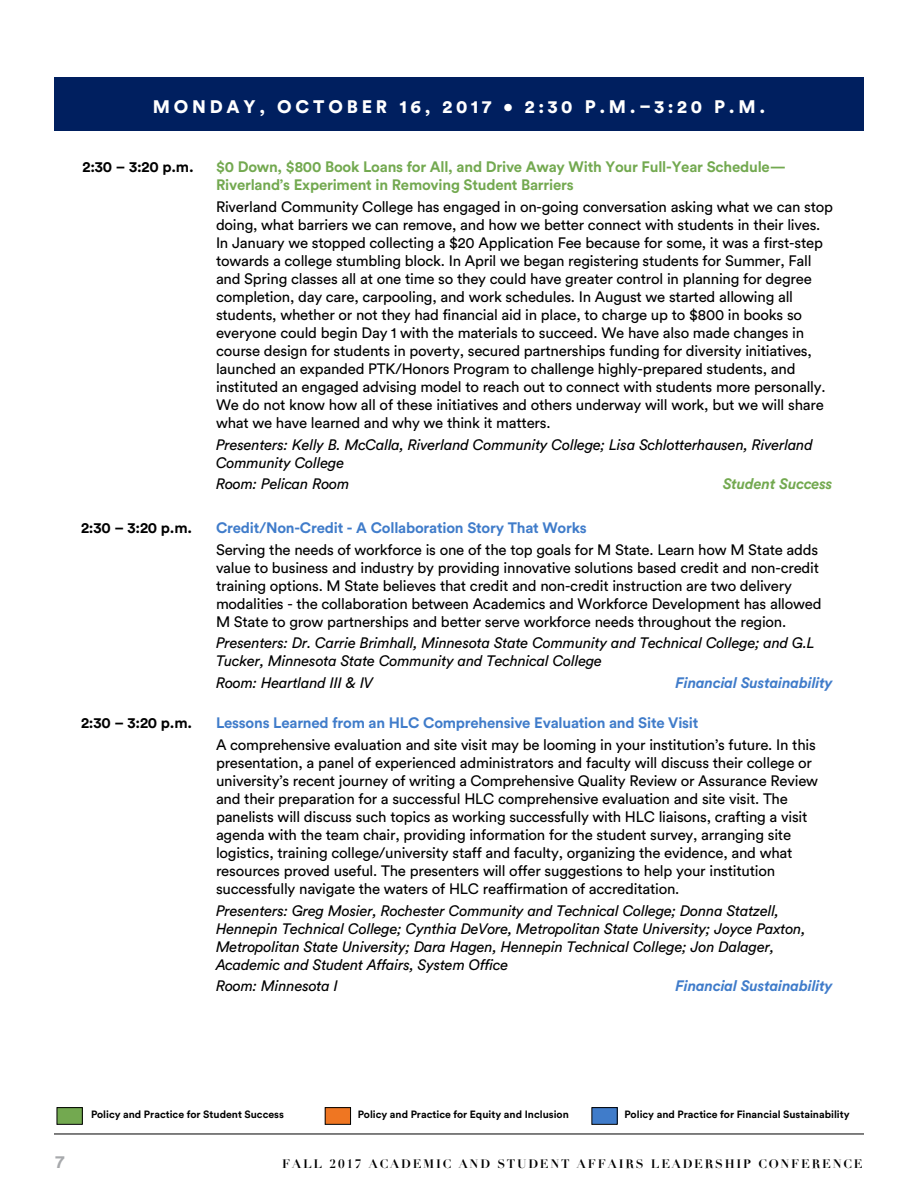
<style>
.page{position:relative;width:918px;height:1188px;background:#fff}
.page>*{position:absolute;margin:0;border:0;box-sizing:border-box;transform-origin:0 0}
.t1{font:900 18px "Circular Std";letter-spacing:.21em;color:#fff}
.t2{font:700 18px "Circular Std";color:#a7a9ac}
.t3{font:15px/18px "Circular Std";letter-spacing:-.015em;color:#000}
.t4{font:italic 15px/18px "Circular Std";letter-spacing:-.015em;color:#000}
.t5{font:700 15px/18px "Circular Std";letter-spacing:-.015em;color:#73a950}
.t6{font:700 15px "Circular Std";letter-spacing:-.015em;color:#407cca}
.t7{font:italic 700 15px "Circular Std";letter-spacing:-.015em;color:#407cca}
.t8{font:700 15px "Circular Std";letter-spacing:-.015em;color:#000}
.t9{font:italic 700 15px "Circular Std";letter-spacing:-.015em;color:#73a950}
.t10{font:700 12px "Didot";letter-spacing:.15em;color:#000}
.t11{font:700 10.5px "Circular Std";color:#000}
</style>
<div class="page">
<div style="left:57px;top:1108px;width:25px;height:16px;background:#73a950"></div>
<div style="left:57px;top:1107px;width:26px;height:18px;border:1px solid #000"></div>
<div style="left:325px;top:1108px;width:26px;height:16px;background:#ef7622"></div>
<div style="left:325px;top:1107px;width:26px;height:18px;border:1px solid #000"></div>
<div style="left:592px;top:1108px;width:25px;height:16px;background:#407cca"></div>
<div style="left:591px;top:1107px;width:27px;height:18px;border:1px solid #000"></div>
<div style="left:54px;top:78px;width:810px;height:53px;background:#001f5f"></div>
<hr style="left:54px;top:1134px;width:810px;height:1px;background:#000">
<p class="t1" style="left:153px;top:95px;width:614px">MONDAY, OCTOBER 16, 2017 • 2:30 P.M.–3:20 P.M.</p>
<p class="t8" style="left:83px;top:157px;width:113px">2:30 – 3:20 p.m.</p>
<p class="t5" style="left:216px;top:157px;width:571px">$0 Down, $800 Book Loans for All, and Drive Away With Your Full-Year Schedule—<br>Riverland’s Experiment in Removing Student Barriers</p>
<p class="t3" style="left:216px;top:197px;width:619px">Riverland Community College has engaged in on-going conversation asking what we can stop doing, what barriers we can remove, and how we better connect with students in their lives.<br>In January we stopped collecting a $20 Application Fee because for some, it was a first-step towards a college stumbling block. In April we began registering students for Summer, Fall and Spring classes all at one time so they could have greater control in planning for degree completion, day care, carpooling, and work schedules. In August we started allowing all students, whether or not they had financial aid in place, to charge up to $800 in books so everyone could begin Day 1 with the materials to succeed. We have also made changes in course design for students in poverty, secured partnerships funding for diversity initiatives, launched an expanded PTK/Honors Program to challenge highly-prepared students, and instituted an engaged advising model to reach out to connect with students more personally.<br>We do not know how all of these initiatives and others underway will work, but we will share what we have learned and why we think it matters.</p>
<p class="t4" style="left:216px;top:435px;width:598px">Presenters: Kelly B. McCalla, Riverland Community College; Lisa Schlotterhausen, Riverland<br>Community College</p>
<p class="t4" style="left:216px;top:475px;width:135px">Room: Pelican Room</p>
<p class="t9" style="left:723px;top:474px;width:111px">Student Success</p>
<p class="t8" style="left:81px;top:518px;width:113px">2:30 – 3:20 p.m.</p>
<p class="t6" style="left:216px;top:518px;width:372px">Credit/Non-Credit - A Collaboration Story That Works</p>
<p class="t3" style="left:216px;top:540px;width:607px">Serving the needs of workforce is one of the top goals for M State. Learn how M State adds value to business and industry by providing innovative solutions based credit and non-credit training options. M State believes that credit and non-credit instruction are two delivery modalities - the collaboration between Academics and Workforce Development has allowed M State to grow partnerships and better serve workforce needs throughout the region.</p>
<p class="t4" style="left:216px;top:634px;width:600px">Presenters: Dr. Carrie Brimhall, Minnesota State Community and Technical College; and G.L<br>Tucker, Minnesota State Community and Technical College</p>
<p class="t4" style="left:216px;top:674px;width:159px">Room: Heartland III &amp; IV</p>
<p class="t7" style="left:676px;top:673px;width:159px">Financial Sustainability</p>
<p class="t8" style="left:81px;top:713px;width:113px">2:30 – 3:20 p.m.</p>
<p class="t6" style="left:216px;top:713px;width:484px">Lessons Learned from an HLC Comprehensive Evaluation and Site Visit</p>
<p class="t3" style="left:216px;top:735px;width:604px">A comprehensive evaluation and site visit may be looming in your institution’s future. In this presentation, a panel of experienced administrators and faculty will discuss their college or university’s recent journey of writing a Comprehensive Quality Review or Assurance Review and their preparation for a successful HLC comprehensive evaluation and site visit. The panelists will discuss such topics as working successfully with HLC liaisons, crafting a visit agenda with the team chair, providing information for the student survey, arranging site logistics, training college/university staff and faculty, organizing the evidence, and what resources proved useful. The presenters will offer suggestions to help your institution successfully navigate the waters of HLC reaffirmation of accreditation.</p>
<p class="t4" style="left:216px;top:901px;width:591px">Presenters: Greg Mosier, Rochester Community and Technical College; Donna Statzell, Hennepin Technical College; Cynthia DeVore, Metropolitan State University; Joyce Paxton, Metropolitan State University; Dara Hagen, Hennepin Technical College; Jon Dalager, Academic and Student Affairs, System Office</p>
<p class="t4" style="left:216px;top:977px;width:124px">Room: Minnesota I</p>
<p class="t7" style="left:676px;top:976px;width:159px">Financial Sustainability</p>
<p class="t11" style="left:91px;top:1107px;width:194px">Policy and Practice for Student Success</p>
<p class="t11" style="left:358px;top:1107px;width:212px">Policy and Practice for Equity and Inclusion</p>
<p class="t11" style="left:625px;top:1107px;width:227px">Policy and Practice for Financial Sustainability</p>
<p class="t2" style="left:56px;top:1150px;width:11px">7</p>
<p class="t10" style="left:282px;top:1157px;width:582px">FALL 2017 ACADEMIC AND STUDENT AFFAIRS LEADERSHIP CONFERENCE</p>
</div>
